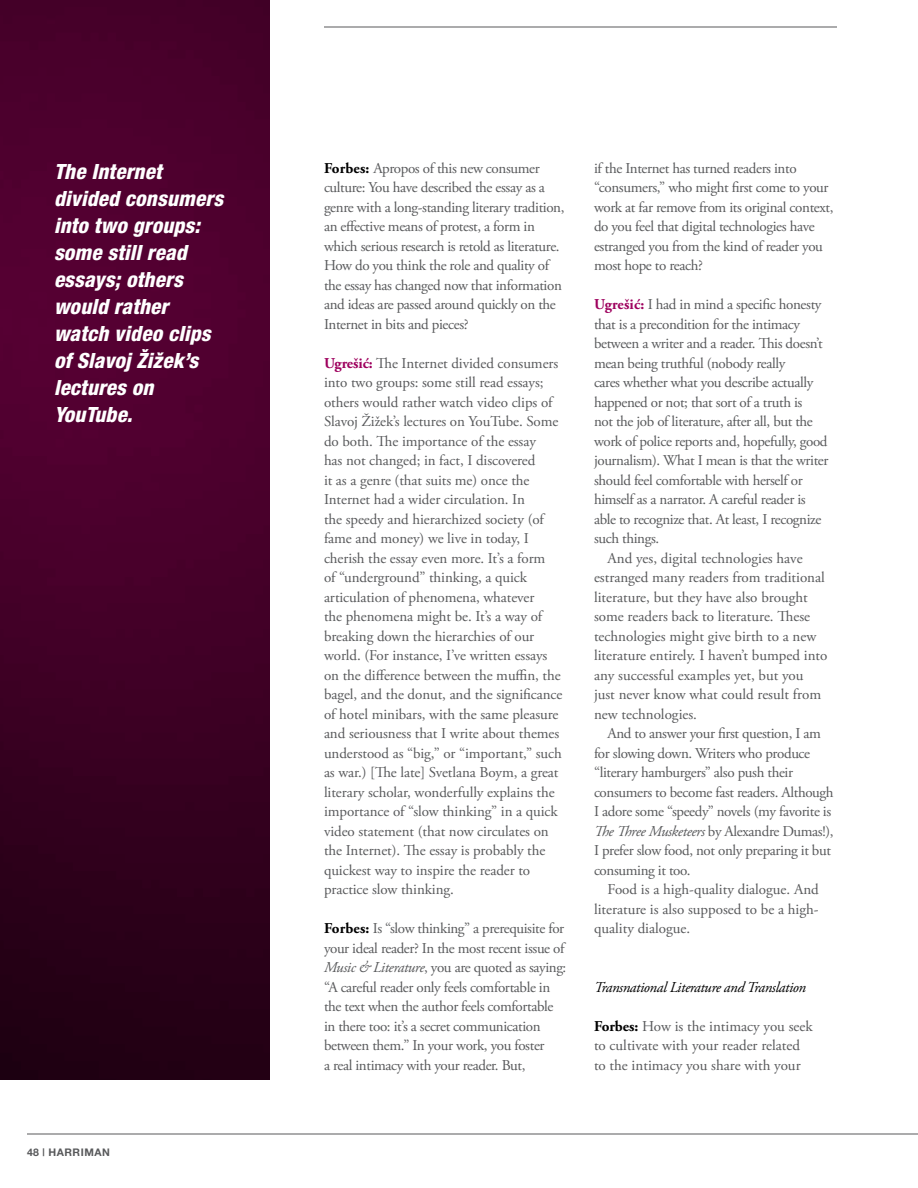
<style>
.page{position:relative;width:918px;height:1188px;background:#fff}
.page>*{position:absolute;margin:0;border:0;box-sizing:border-box;transform-origin:0 0}
.t1{font:italic 800 condensed 21px/27px "Helvetica Neue";letter-spacing:.01em;color:#fff}
.t2{font:15px/19.5px "Adobe Garamond Pro";letter-spacing:-.025em;color:#58595b}
.t3{font:15px/19.5px "Adobe Garamond Pro";letter-spacing:-.005em;color:#58595b}
.t4{font:15px/19.5px "Adobe Garamond Pro";color:#58595b}
.t5{font:italic 15px "Adobe Garamond Pro";letter-spacing:-.025em;color:#000}
.t6{font:700 10.5px "Helvetica Neue";letter-spacing:.05em;color:#58595b}
.s1{font-weight:700;color:#000}
.s2{font-weight:700;color:#9e005e}
.s3{font-style:italic}
</style>
<div class="page">
<svg style="left:0;top:0;width:270px;height:1080px;background:#410026"></svg>
<hr style="left:27px;top:1134px;width:891px;height:1px;background:#58595b">
<hr style="left:324px;top:27px;width:513px;height:1px;background:#58595b">
<h1 class="t1" style="left:54px;top:158px;width:171px">The Internet divided consumers into two groups: some still read essays; others would rather watch video clips of Slavoj Žižek’s lectures on<br>YouTube.</h1>
<p class="t6" style="left:27px;top:1145px;width:84px">48 | HARRIMAN</p>
<p class="t2" style="left:324px;top:159px;width:242px"><span class="s1">Forbes:</span> Apropos of this new consumer culture: You have described the essay as a genre with a long-standing literary tradition, an effective means of protest, a form in which serious research is retold as literature.<br>How do you think the role and quality of the essay has changed now that information and ideas are passed around quickly on the Internet in bits and pieces?</p>
<p class="t3" style="left:324px;top:354px;width:240px"><span class="s2">Ugrešić:</span> The Internet divided consumers into two groups: some still read essays; others would rather watch video clips of Slavoj Žižek’s lectures on YouTube. Some do both. The importance of the essay<br>has not changed; in fact, I discovered<br>it as a genre (that suits me) once the Internet had a wider circulation. In<br>the speedy and hierarchized society (of fame and money) we live in today, I cherish the essay even more. It’s a form<br>of “underground” thinking, a quick articulation of phenomena, whatever<br>the phenomena might be. It’s a way of breaking down the hierarchies of our world. (For instance, I’ve written essays on the difference between the muffin, the bagel, and the donut, and the significance of hotel minibars, with the same pleasure and seriousness that I write about themes understood as “big,” or “important,” such as war.) [The late] Svetlana Boym, a great literary scholar, wonderfully explains the importance of “slow thinking” in a quick video statement (that now circulates on the Internet). The essay is probably the quickest way to inspire the reader to practice slow thinking.</p>
<p class="t2" style="left:324px;top:919px;width:244px"><span class="s1">Forbes:</span> Is “slow thinking” a prerequisite for your ideal reader? In the most recent issue of <span class="s3">Music &amp; Literature</span>, you are quoted as saying: “A careful reader only feels comfortable in the text when the author feels comfortable in there too: it’s a secret communication between them.” In your work, you foster<br>a real intimacy with your reader. But,</p>
<p class="t2" style="left:594px;top:159px;width:241px">if the Internet has turned readers into “consumers,” who might first come to your work at far remove from its original context, do you feel that digital technologies have estranged you from the kind of reader you most hope to reach?</p>
<p class="t2" style="left:594px;top:295px;width:229px"><span class="s2">Ugrešić:</span> I had in mind a specific honesty</p>
<p class="t2" style="left:594px;top:315px;width:208px">that is a precondition for the intimacy</p>
<p class="t2" style="left:594px;top:334px;width:230px">between a writer and a reader. This doesn’t</p>
<p class="t2" style="left:594px;top:354px;width:193px">mean being truthful (nobody really</p>
<p class="t2" style="left:594px;top:373px;width:221px">cares whether what you describe actually</p>
<p class="t2" style="left:594px;top:393px;width:210px">happened or not; that sort of a truth is</p>
<p class="t2" style="left:594px;top:412px;width:220px">not the job of literature, after all, but the</p>
<p class="t2" style="left:594px;top:432px;width:235px">work of police reports and, hopefully, good</p>
<p class="t2" style="left:594px;top:451px;width:236px">journalism). What I mean is that the writer</p>
<p class="t2" style="left:594px;top:471px;width:210px">should feel comfortable with herself or</p>
<p class="t2" style="left:594px;top:490px;width:213px">himself as a narrator. A careful reader is</p>
<p class="t2" style="left:594px;top:510px;width:229px">able to recognize that. At least, I recognize</p>
<p class="t2" style="left:594px;top:529px;width:67px">such things.</p>
<p class="t4" style="left:608px;top:549px;width:197px">And yes, digital technologies have</p>
<p class="t4" style="left:594px;top:568px;width:232px">estranged many readers from traditional</p>
<p class="t4" style="left:594px;top:588px;width:215px">literature, but they have also brought</p>
<p class="t4" style="left:594px;top:607px;width:218px">some readers back to literature. These</p>
<p class="t4" style="left:594px;top:627px;width:224px">technologies might give birth to a new</p>
<p class="t4" style="left:594px;top:646px;width:235px">literature entirely. I haven’t bumped into</p>
<p class="t4" style="left:594px;top:666px;width:211px">any successful examples yet, but you</p>
<p class="t4" style="left:594px;top:685px;width:229px">just never know what could result from</p>
<p class="t4" style="left:594px;top:705px;width:105px">new technologies.</p>
<p class="t2" style="left:608px;top:724px;width:215px">And to answer your first question, I am</p>
<p class="t2" style="left:594px;top:744px;width:218px">for slowing down. Writers who produce</p>
<p class="t2" style="left:594px;top:763px;width:201px">“literary hamburgers” also push their</p>
<p class="t2" style="left:594px;top:783px;width:241px">consumers to become fast readers. Although</p>
<p class="t2" style="left:594px;top:802px;width:239px">I adore some “speedy” novels (my favorite is</p>
<p class="t2" style="left:594px;top:822px;width:241px"><span class="s3">The Three Musketeers</span> by Alexandre Dumas!),</p>
<p class="t2" style="left:594px;top:841px;width:238px">I prefer slow food, not only preparing it but</p>
<p class="t2" style="left:594px;top:861px;width:98px">consuming it too.</p>
<p class="t4" style="left:608px;top:880px;width:213px">Food is a high-quality dialogue. And</p>
<p class="t4" style="left:594px;top:900px;width:226px">literature is also supposed to be a high-</p>
<p class="t4" style="left:594px;top:919px;width:98px">quality dialogue.</p>
<p class="t5" style="left:594px;top:978px;width:214px">Transnational Literature and Translation</p>
<p class="t4" style="left:594px;top:1017px;width:220px"><span class="s1">Forbes:</span> How is the intimacy you seek to cultivate with your reader related to the intimacy you share with your</p>
</div>
